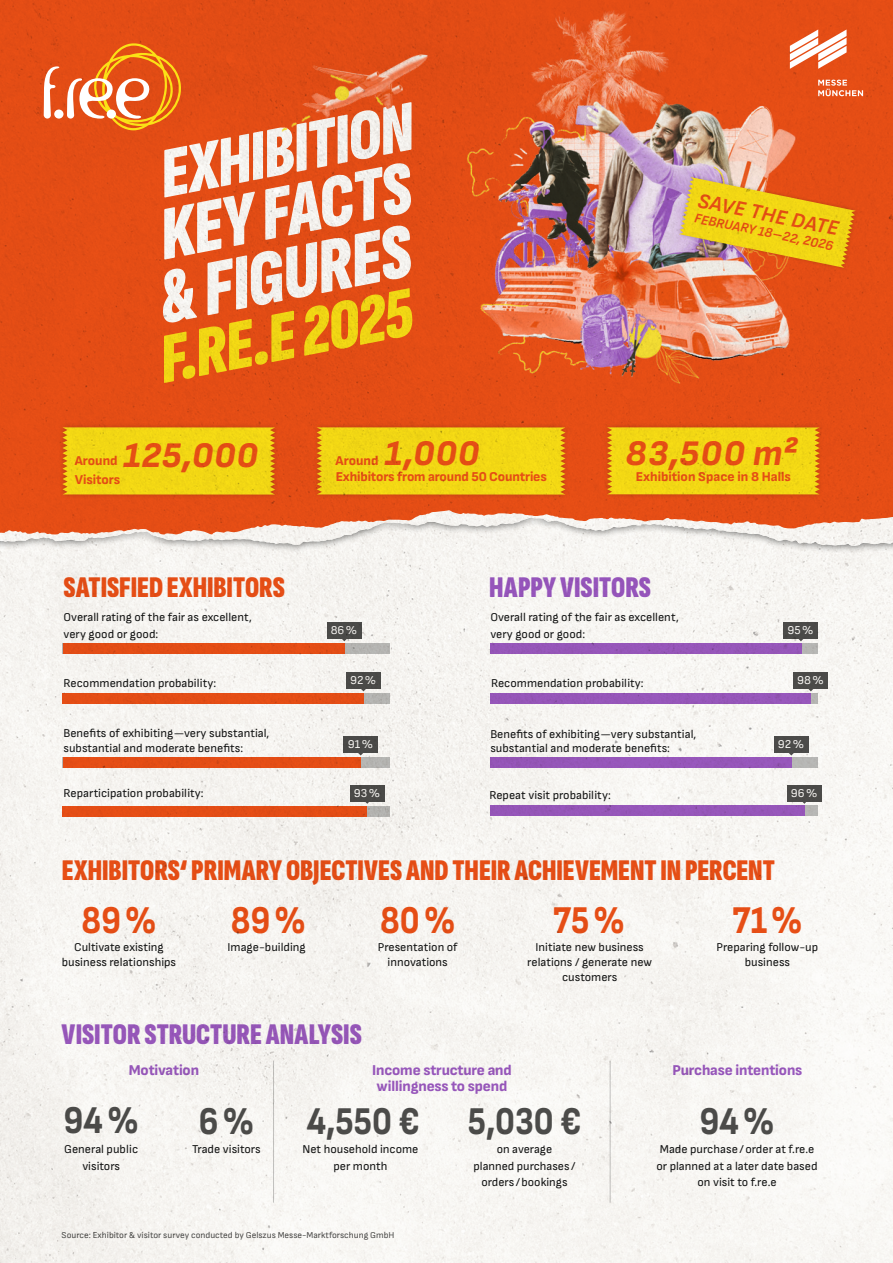
<style>
.page{position:relative;width:893px;height:1263px;background:#fff}
.page>*{position:absolute;margin:0;border:0;box-sizing:border-box;transform-origin:0 0}
.t1{font:italic extra-condensed 78.6px "Sofia Sans";color:#fff}
.t2{font:italic extra-condensed 75.75px "Sofia Sans";color:#fff}
.t3{font:italic extra-condensed 71.25px "Sofia Sans";color:#fff}
.t4{font:italic extra-condensed 70.8px "Sofia Sans";color:#fbe116}
.t5{font:800 39.3px "Sofia Sans";color:#4e4e4d;scale:.84 1}
.t6{font:800 39.3px "Sofia Sans";color:#ed5117;scale:.84 1}
.t7{font:italic 800 36px "Sofia Sans";letter-spacing:.02em;color:#ed5117}
.t8{font:extra-condensed 30px "Sofia Sans";color:#ed5117}
.t9{font:extra-condensed 30px "Sofia Sans";color:#9b5ac3}
.t10{font:extra-condensed 30px "Sofia Sans";color:#9a58c4}
.t11{font:italic 700 21.15px "Sofia Sans";color:#ed5117}
.t12{font:800 15px/16.5px "Sofia Sans";letter-spacing:-.01em;color:#9b5ac3}
.t13{font:italic 700 13.8px "Sofia Sans";color:#ed5117}
.t14{font:800 13.5px/18.1px "Sofia Sans";color:#ed5117}
.t15{font:12px/16.5px "Sofia Sans";color:#151616;text-align:center}
.t16{font:12px "Sofia Sans";color:#fff}
.t17{font:9px "Sofia Sans";color:#4e4e4d}
</style>
<div class="page">
<img style="left:0;top:0;width:893px;height:1263px">
<svg style="left:790px;top:29px;width:57px;height:40px"></svg>
<svg style="left:818px;top:80px;width:45px;height:16px"></svg>
<svg style="left:44px;top:66px;width:16px;height:53px"></svg>
<svg style="left:54px;top:109px;width:10px;height:10px"></svg>
<svg style="left:67px;top:43px;width:114px;height:87px;background:#e87734"></svg>
<h3 class="t3" style="left:152px;top:137px;width:258px;rotate:-11deg">EXHIBITION</h3>
<h2 class="t2" style="left:151px;top:195px;width:257px;rotate:-11deg">KEY FACTS</h2>
<h1 class="t1" style="left:151px;top:257px;width:257px;rotate:-11deg">&amp; FIGURES</h1>
<h3 class="t4" style="left:152px;top:323px;width:258px;rotate:-11deg">F.RE.E 2025</h3>
<h3 class="t7" style="left:123px;top:433px;width:136px">125,000</h3>
<p class="t14" style="left:75px;top:452px;width:47px">Around<br>Visitors</p>
<h3 class="t7" style="left:384px;top:431px;width:96px">1,000</h3>
<p class="t14" style="left:336px;top:452px;width:213px;line-height:16.8px">Around<br>Exhibitors from around 50 Countries</p>
<h3 class="t11" style="left:701px;top:187px;width:145px;rotate:12deg">SAVE THE DATE</h3>
<p class="t13" style="left:696px;top:209px;width:143px;rotate:12deg">FEBRUARY 18–22, 2026</p>
<h3 class="t7" style="left:625px;top:431px;width:174px">83,500 m²</h3>
<p class="t14" style="left:636px;top:468px;width:157px">Exhibition Space in 8 Halls</p>
<h3 class="t8" style="left:64px;top:571px;width:223px">SATISFIED EXHIBITORS</h3>
<h3 class="t10" style="left:489px;top:571px;width:163px">HAPPY VISITORS</h3>
<p class="t15" style="left:64px;top:609px;width:190px;text-align:left">Overall rating of the fair as excellent, very good or good:</p>
<p class="t15" style="left:490px;top:609px;width:190px;text-align:left">Overall rating of the fair as excellent, very good or good:</p>
<p class="t15" style="left:64px;top:675px;width:154px">Recommendation probability:</p>
<p class="t15" style="left:491px;top:675px;width:154px">Recommendation probability:</p>
<p class="t15" style="left:64px;top:726px;width:207px;line-height:14.4px;text-align:left">Benefits of exhibiting—very substantial, substantial and moderate benefits:</p>
<p class="t15" style="left:64px;top:785px;width:142px">Reparticipation probability:</p>
<p class="t15" style="left:489px;top:787px;width:123px">Repeat visit probability:</p>
<p class="t16" style="left:331px;top:623px;width:28px">86%</p>
<p class="t16" style="left:788px;top:623px;width:28px">95%</p>
<p class="t16" style="left:350px;top:673px;width:28px">92%</p>
<p class="t16" style="left:797px;top:673px;width:28px">98%</p>
<p class="t15" style="left:490px;top:727px;width:207px;line-height:14.4px;text-align:left">Benefits of exhibiting—very substantial, substantial and moderate benefits:</p>
<p class="t16" style="left:348px;top:737px;width:27px">91%</p>
<p class="t16" style="left:778px;top:737px;width:28px">92%</p>
<p class="t16" style="left:354px;top:786px;width:28px">93%</p>
<p class="t16" style="left:791px;top:786px;width:28px">96%</p>
<h3 class="t8" style="left:62px;top:854px;width:714px">EXHIBITORS‘ PRIMARY OBJECTIVES AND THEIR ACHIEVEMENT IN PERCENT</h3>
<h3 class="t6" style="left:81px;top:896px;width:91px">89%</h3>
<h3 class="t6" style="left:231px;top:896px;width:91px">89%</h3>
<h3 class="t6" style="left:553px;top:896px;width:87px">75%</h3>
<p class="t15" style="left:62px;top:940px;width:116px;line-height:15px">Cultivate existing business relationships</p>
<p class="t15" style="left:228px;top:939px;width:80px">Image-building</p>
<p class="t15" style="left:527px;top:940px;width:126px;line-height:15px">Initiate new business relations / generate new customers</p>
<h3 class="t6" style="left:380px;top:896px;width:91px">80%</h3>
<p class="t15" style="left:378px;top:940px;width:81px;line-height:15px">Presentation of innovations</p>
<h3 class="t6" style="left:732px;top:896px;width:85px">71%</h3>
<p class="t15" style="left:717px;top:940px;width:103px;line-height:15px">Preparing follow-up business</p>
<h3 class="t9" style="left:62px;top:1018px;width:302px">VISITOR STRUCTURE ANALYSIS</h3>
<p class="t12" style="left:129px;top:1061px;width:72px">Motivation</p>
<p class="t12" style="left:372px;top:1061px;width:141px">Income structure and willingness to spend</p>
<p class="t12" style="left:672px;top:1061px;width:131px">Purchase intentions</p>
<h3 class="t5" style="left:64px;top:1096px;width:91px">94%</h3>
<h3 class="t5" style="left:199px;top:1097px;width:67px">6%</h3>
<h3 class="t5" style="left:307px;top:1097px;width:328px">4,550 € 5,030 €</h3>
<h3 class="t5" style="left:700px;top:1097px;width:91px">94%</h3>
<p class="t15" style="left:64px;top:1141px;width:75px">General public visitors</p>
<p class="t15" style="left:303px;top:1141px;width:117px">Net household income per month</p>
<p class="t15" style="left:192px;top:1141px;width:70px">Trade visitors</p>
<p class="t15" style="left:473px;top:1141px;width:104px">on average<br>planned purchases / orders /bookings</p>
<p class="t15" style="left:656px;top:1141px;width:163px">Made purchase/order at f.re.e or planned at a later date based on visit to f.re.e</p>
<p class="t17" style="left:62px;top:1229px;width:334px">Source: Exhibitor &amp; visitor survey conducted by Gelszus Messe-Marktforschung GmbH</p>
</div>
